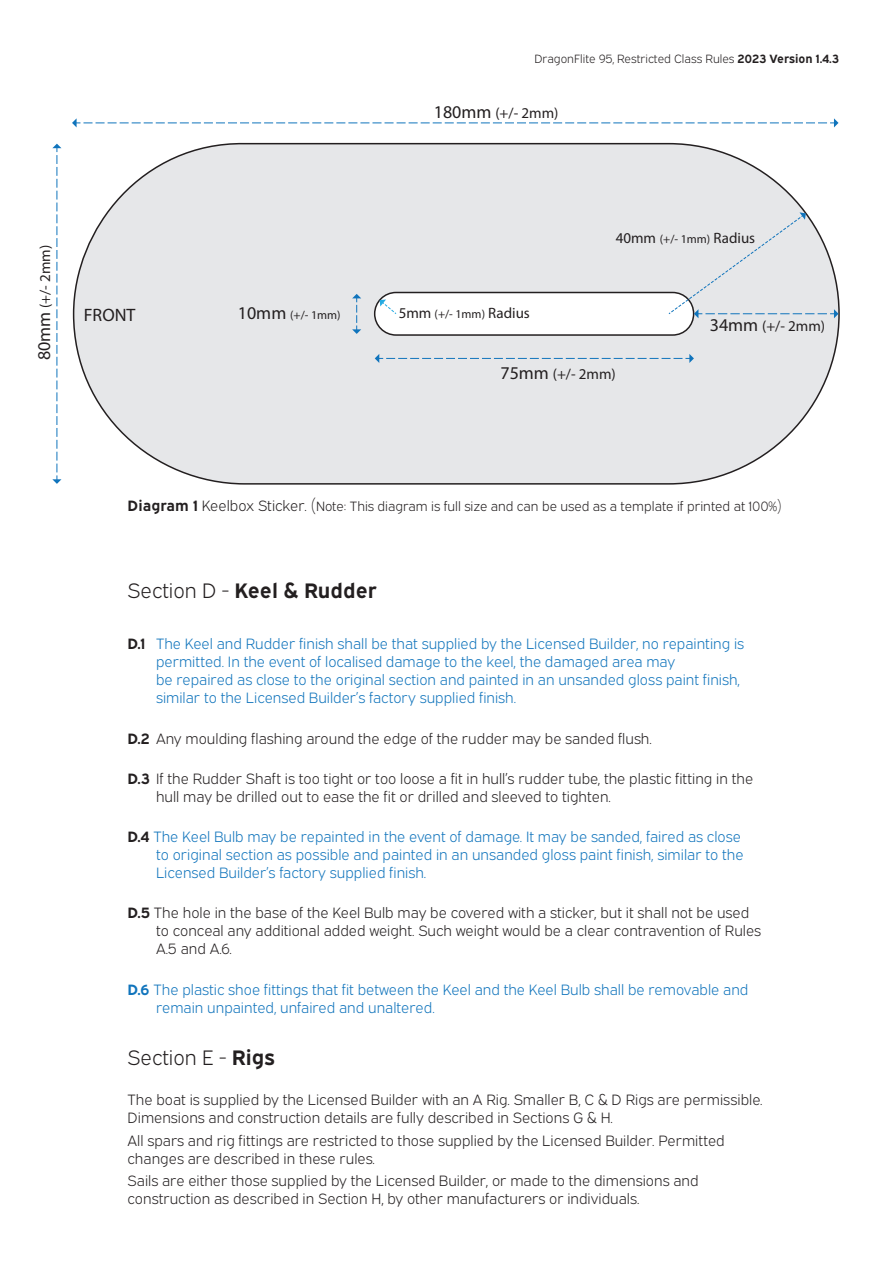
<style>
.page{position:relative;width:893px;height:1263px;background:#fff}
.page>*{position:absolute;margin:0;border:0;box-sizing:border-box;transform-origin:0 0}
.Rules_Body{font:700 21px "Expressway Rg";color:#231f20}
.Rules_Body-2{font:21px "Expressway Lt";color:#231f20}
.t1{font:18px "Myriad Pro";color:#231f20}
.Rules_Body-3{font:15px/18px "Expressway Lt";color:#231f20}
.Rules_Body-4{font:15px/18px "Expressway Lt";color:#1074bc}
.t2{font:15px "Myriad Pro";color:#231f20}
.Rules_Body-5{font:13.5px "Expressway Lt";color:#231f20}
.t3{font:12px "Expressway Lt";color:#231f20}
.t4{font:12px "Myriad Pro";color:#231f20}
.s1{font-family:"Expressway Rg";font-weight:700}
.s2{font-size:18px}
.s3{font-size:12px}
.s4{font-family:"Expressway Rg";font-weight:700;font-size:15px}
.s5{font-size:15px}
.s6{font-family:"Expressway Lt";font-weight:400}
.s7{font-family:"Expressway Rg";font-weight:700;color:#231f20}
</style>
<div class="page">
<svg style="left:74px;top:122px;width:766px;height:363px"></svg>
<svg style="left:72px;top:118px;width:766px;height:9px"></svg>
<svg style="left:52px;top:144px;width:9px;height:340px"></svg>
<svg style="left:380px;top:299px;width:17px;height:16px"></svg>
<svg style="left:375px;top:354px;width:319px;height:9px;background:#d1dbe4"></svg>
<svg style="left:668px;top:212px;width:170px;height:106px;background:#e2e4e7"></svg>
<svg style="left:352px;top:294px;width:9px;height:40px"></svg>
<p class="t3" style="left:534px;top:50px;width:306px">DragonFlite 95, Restricted Class Rules <span class="s1">2023 Version 1.4.3</span></p>
<p class="t2" style="left:434px;top:104px;width:126px"><span class="s2">180mm</span> (+/- 2mm)</p>
<p class="t2" style="left:36px;top:360px;width:117px;rotate:-90deg"><span class="s2">80mm</span> (+/- 2mm)</p>
<p class="t4" style="left:238px;top:308px;width:104px"><span class="s2">10mm</span> (+/- 1mm)</p>
<p class="t1" style="left:84px;top:303px;width:53px">FRONT</p>
<p class="t2" style="left:399px;top:304px;width:133px">5mm <span class="s3">(+/- 1mm)</span> Radius</p>
<p class="t2" style="left:616px;top:229px;width:141px">40mm <span class="s3">(+/- 1mm)</span> Radius</p>
<p class="t2" style="left:710px;top:316px;width:117px"><span class="s2">34mm</span> (+/- 2mm)</p>
<p class="t2" style="left:500px;top:365px;width:117px"><span class="s2">75mm</span> (+/- 2mm)</p>
<p class="Rules_Body-5" style="left:128px;top:496px;width:656px"><span class="s4">Diagram 1</span> <span class="s5">Keelbox Sticker. (</span>Note: This diagram is full size and can be used as a template if printed at 100%)</p>
<p class="Rules_Body" style="left:128px;top:574px;width:251px"><span class="s6">Section D -</span> Keel &amp; Rudder</p>
<p class="Rules_Body-4" style="left:156px;top:633px;width:590px;text-indent:-28px"><span class="s7">D.1</span> The Keel and Rudder finish shall be that supplied by the Licensed Builder, no repainting is permitted. In the event of localised damage to the keel, the damaged area may<br>be repaired as close to the original section and painted in an unsanded gloss paint finish, similar to the Licensed Builder’s factory supplied finish.</p>
<p class="Rules_Body-3" style="left:128px;top:728px;width:526px"><span class="s1">D.2</span> Any moulding flashing around the edge of the rudder may be sanded flush.</p>
<p class="Rules_Body-3" style="left:156px;top:768px;width:599px;text-indent:-28px"><span class="s1">D.3</span> If the Rudder Shaft is too tight or too loose a fit in hull’s rudder tube, the plastic fitting in the hull may be drilled out to ease the fit or drilled and sleeved to tighten.</p>
<p class="Rules_Body-4" style="left:156px;top:826px;width:589px;text-indent:-28px"><span class="s7">D.4</span> The Keel Bulb may be repainted in the event of damage. It may be sanded, faired as close to original section as possible and painted in an unsanded gloss paint finish, similar to the<br>Licensed Builder’s factory supplied finish.</p>
<p class="Rules_Body-3" style="left:156px;top:902px;width:607px;text-indent:-28px"><span class="s1">D.5</span> The hole in the base of the Keel Bulb may be covered with a sticker, but it shall not be used to conceal any additional added weight. Such weight would be a clear contravention of Rules<br>A.5 and A.6.</p>
<p class="Rules_Body-4" style="left:156px;top:979px;width:594px;text-indent:-28px"><span class="s1">D.6</span> The plastic shoe fittings that fit between the Keel and the Keel Bulb shall be removable and remain unpainted, unfaired and unaltered.</p>
<p class="Rules_Body-2" style="left:128px;top:1041px;width:149px">Section E - <span class="s1">Rigs</span></p>
<p class="Rules_Body-3" style="left:128px;top:1090px;width:636px">The boat is supplied by the Licensed Builder with an A Rig. Smaller B, C &amp; D Rigs are permissible.<br>Dimensions and construction details are fully described in Sections G &amp; H.</p>
<p class="Rules_Body-3" style="left:128px;top:1130px;width:599px">All spars and rig fittings are restricted to those supplied by the Licensed Builder. Permitted changes are described in these rules.</p>
<p class="Rules_Body-3" style="left:128px;top:1170px;width:573px">Sails are either those supplied by the Licensed Builder, or made to the dimensions and construction as described in Section H, by other manufacturers or individuals.</p>
</div>
